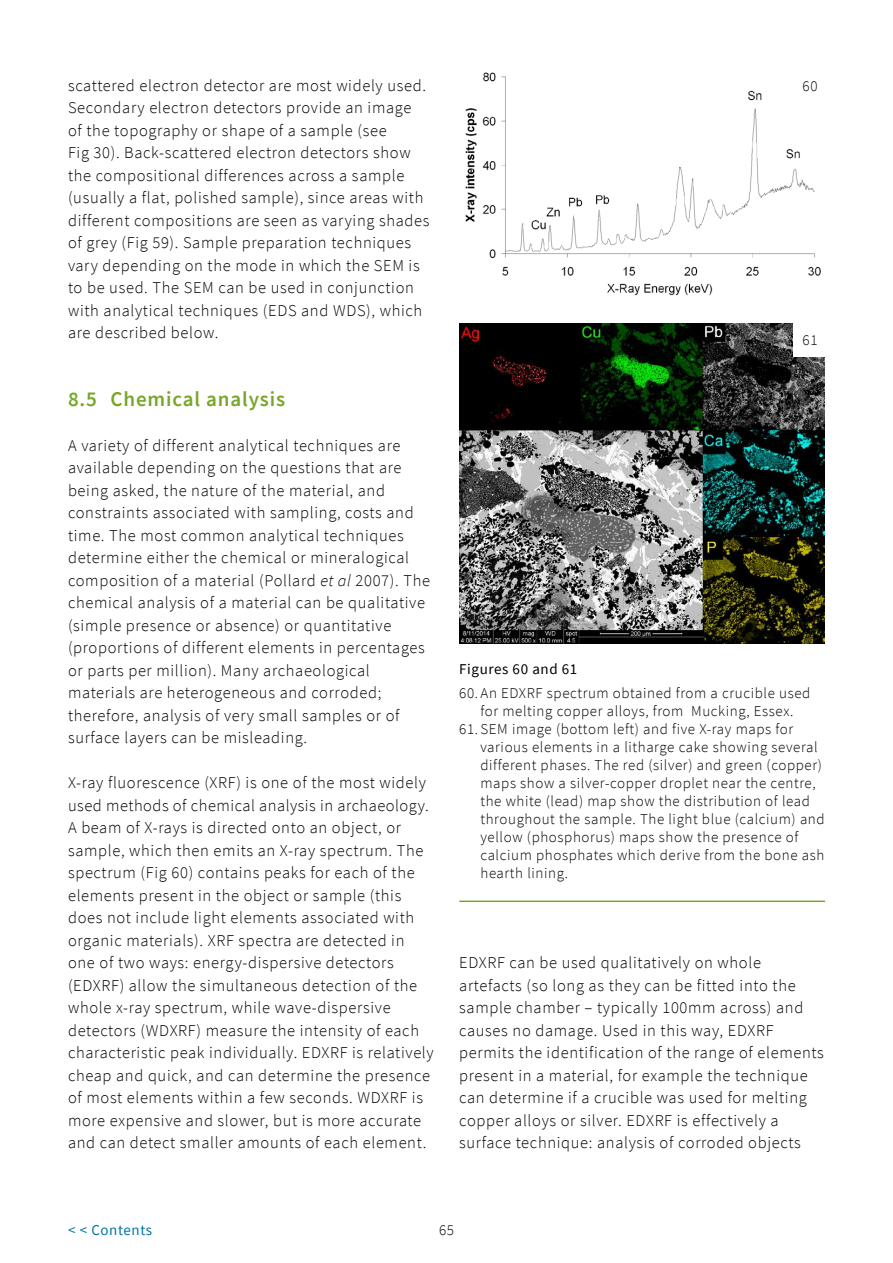
<style>
.page{position:relative;width:893px;height:1263px;background:#fff}
.page>*{position:absolute;margin:0;border:0;box-sizing:border-box;transform-origin:0 0}
.t1{font:600 21px "Source Sans Pro";letter-spacing:.04em;color:#79a629}
.t2{font:300 16.5px/22.5px "Source Sans Pro";letter-spacing:.04em;color:#000}
.t3{font:300 15px/18px "Source Sans Pro";letter-spacing:.04em;color:#000;text-align:center}
.t4{font:15px "Source Sans Pro";letter-spacing:.04em;color:#000}
.t5{font:15px "Source Sans Pro";letter-spacing:.04em;color:#0075a7}
.s1{font-style:italic}
</style>
<div class="page">
<img style="left:465px;top:72px;width:356px;height:224px">
<hr style="left:459px;top:900px;width:366px;height:2px;background:#79a629">
<div style="left:793px;top:68px;width:34px;height:34px;background:#fff"></div>
<img style="left:459px;top:323px;width:366px;height:321px">
<div style="left:793px;top:322px;width:34px;height:34px;background:#fff"></div>
<p class="t2" style="left:68px;top:74px;width:363px">scattered electron detector are most widely used.<br>Secondary electron detectors provide an image<br>of the topography or shape of a sample (see<br>Fig 30). Back-scattered electron detectors show the compositional differences across a sample (usually a flat, polished sample), since areas with different compositions are seen as varying shades of grey (Fig 59). Sample preparation techniques vary depending on the mode in which the SEM is to be used. The SEM can be used in conjunction with analytical techniques (EDS and WDS), which are described below.</p>
<h1 class="t1" style="left:68px;top:385px;width:219px">8.5 Chemical analysis</h1>
<p class="t2" style="left:68px;top:434px;width:363px">A variety of different analytical techniques are available depending on the questions that are being asked, the nature of the material, and constraints associated with sampling, costs and time. The most common analytical techniques determine either the chemical or mineralogical composition of a material (Pollard <span class="s1">et al</span> 2007). The chemical analysis of a material can be qualitative (simple presence or absence) or quantitative (proportions of different elements in percentages or parts per million). Many archaeological materials are heterogeneous and corroded; therefore, analysis of very small samples or of surface layers can be misleading.</p>
<p class="t2" style="left:68px;top:771px;width:367px">X-ray fluorescence (XRF) is one of the most widely used methods of chemical analysis in archaeology.<br>A beam of X-rays is directed onto an object, or sample, which then emits an X-ray spectrum. The spectrum (Fig 60) contains peaks for each of the elements present in the object or sample (this does not include light elements associated with organic materials). XRF spectra are detected in one of two ways: energy-dispersive detectors (EDXRF) allow the simultaneous detection of the whole x-ray spectrum, while wave-dispersive detectors (WDXRF) measure the intensity of each characteristic peak individually. EDXRF is relatively cheap and quick, and can determine the presence of most elements within a few seconds. WDXRF is more expensive and slower, but is more accurate and can detect smaller amounts of each element.</p>
<p class="t3" style="left:803px;top:77px;width:16px">60</p>
<p class="t3" style="left:803px;top:331px;width:16px">61</p>
<p class="t4" style="left:459px;top:660px;width:120px">Figures 60 and 61</p>
<p class="t3" style="left:459px;top:684px;width:353px">60. An EDXRF spectrum obtained from a crucible used for melting copper alloys, from Mucking, Essex.</p>
<p class="t3" style="left:480px;top:720px;width:346px;text-align:left;text-indent:-21px">61. SEM image (bottom left) and five X-ray maps for various elements in a litharge cake showing several different phases. The red (silver) and green (copper) maps show a silver-copper droplet near the centre, the white (lead) map show the distribution of lead throughout the sample. The light blue (calcium) and yellow (phosphorus) maps show the presence of calcium phosphates which derive from the bone ash hearth lining.</p>
<p class="t2" style="left:459px;top:951px;width:366px">EDXRF can be used qualitatively on whole artefacts (so long as they can be fitted into the sample chamber – typically 100mm across) and causes no damage. Used in this way, EDXRF permits the identification of the range of elements present in a material, for example the technique can determine if a crucible was used for melting copper alloys or silver. EDXRF is effectively a surface technique: analysis of corroded objects</p>
<p class="t5" style="left:68px;top:1220px;width:86px">&lt; &lt; Contents</p>
<p class="t3" style="left:439px;top:1220px;width:16px">65</p>
</div>
